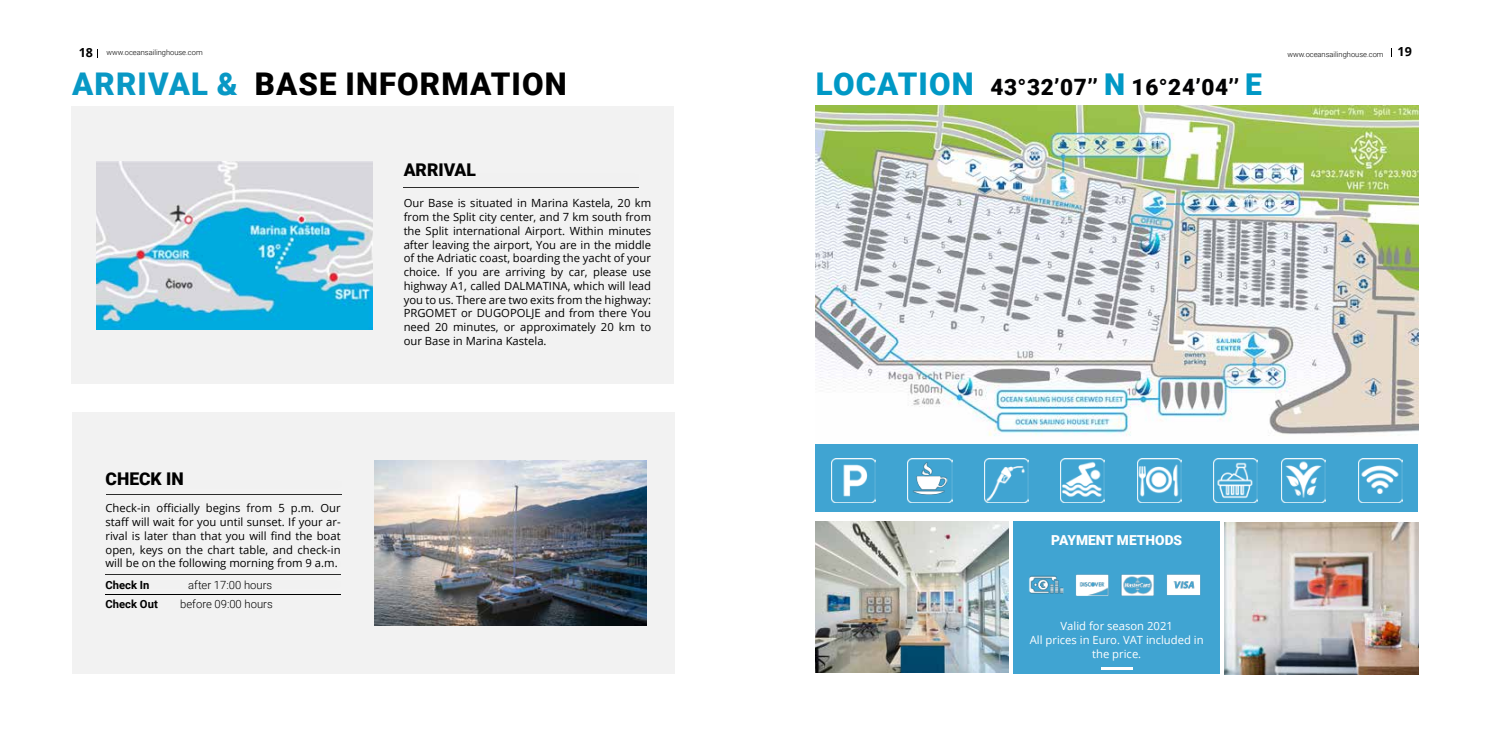
<style>
.page{position:relative;width:1489px;height:745px;background:#fff}
.page>*{position:absolute;margin:0;border:0;box-sizing:border-box;transform-origin:0 0}
.t1{font:900 31.25px "Roboto";letter-spacing:.035em;color:#000}
.t2{font:900 22.5px "Roboto";letter-spacing:.035em;color:#020203}
.t3{font:900 17.5px "Roboto";color:#000}
.t4{font:900 13.75px "Roboto";color:#fff}
.t5{font:11.25px/13.8px "Open Sans";color:#000;text-align:justify}
.t6{font:11.25px/13.8px "Open Sans";color:#fff;text-align:center}
.t7{font:300 11.25px "Roboto";color:#000}
.t8{font:700 11.25px "Roboto";color:#000}
.t9{font:300 7.5px "Roboto";color:#000}
.s1{font-family:"Open Sans";font-weight:700;font-size:12.5px}
.s2{color:#0898c5}
.s3{font-size:31.25px;color:#0098c5}
.s4{font-size:30px;color:#0098c5}
</style>
<div class="page">
<div style="left:71px;top:106px;width:602px;height:277px;background:#f2f2f2"></div>
<div style="left:72px;top:412px;width:602px;height:261px;background:#f2f2f2"></div>
<div style="left:1013px;top:521px;width:206px;height:152px;background:#40a4d2"></div>
<img style="left:1029px;top:575px;width:35px;height:19px">
<img style="left:1075px;top:574px;width:34px;height:22px">
<img style="left:1121px;top:574px;width:34px;height:22px">
<img style="left:1166px;top:574px;width:35px;height:22px">
<img style="left:97px;top:161px;width:275px;height:168px">
<img style="left:375px;top:460px;width:271px;height:164px">
<div style="left:815px;top:106px;width:602px;height:405px;background:#40a4d2"></div>
<img style="left:815px;top:106px;width:602px;height:337px">
<img style="left:815px;top:521px;width:193px;height:151px">
<img style="left:1224px;top:522px;width:193px;height:151px">
<img style="left:831px;top:458px;width:44px;height:44px">
<img style="left:907px;top:458px;width:45px;height:44px">
<img style="left:984px;top:458px;width:44px;height:44px">
<img style="left:1060px;top:458px;width:44px;height:44px">
<img style="left:1137px;top:458px;width:44px;height:44px">
<img style="left:1213px;top:458px;width:44px;height:44px">
<img style="left:1281px;top:458px;width:44px;height:44px">
<img style="left:1358px;top:458px;width:44px;height:44px">
<hr style="left:1100px;top:667px;width:32px;height:2px;background:#fff">
<hr style="left:403px;top:187px;width:235px;height:1px;background:#2d2d2c">
<hr style="left:106px;top:494px;width:235px;height:1px;background:#2d2d2c">
<hr style="left:105px;top:593px;width:235px;height:1px;background:#000">
<hr style="left:105px;top:574px;width:235px;height:1px;background:#2d2d2c">
<p class="t9" style="left:79px;top:47px;width:125px"><span class="s1">18</span> www.oceansailinghouse.com</p>
<p class="t9" style="left:1287px;top:49px;width:126px">www.oceansailinghouse.com <span class="s1">19</span></p>
<h1 class="t1" style="left:72px;top:62px;width:496px"><span class="s2">ARRIVAL &amp;</span> BASE INFORMATION</h1>
<h2 class="t2" style="left:816px;top:71px;width:447px"><span class="s3">LOCATION</span> 43°32’07’’ <span class="s4">N</span> 16°24’04’’ <span class="s4">E</span></h2>
<h3 class="t3" style="left:105px;top:466px;width:80px">CHECK IN</h3>
<p class="t5" style="left:105px;top:501px;width:237px">Check-in officially begins from 5 p.m. Our staff will wait for you until sunset. If your ar&shy;rival is later than that you will find the boat open, keys on the chart table, and check-in will be on the following morning from 9 a.m.</p>
<p class="t8" style="left:105px;top:576px;width:45px">Check In</p>
<p class="t7" style="left:188px;top:576px;width:85px">after 17:00 hours</p>
<p class="t8" style="left:105px;top:595px;width:54px">Check Out</p>
<p class="t7" style="left:180px;top:595px;width:94px">before 09:00 hours</p>
<h3 class="t3" style="left:403px;top:157px;width:74px">ARRIVAL</h3>
<p class="t5" style="left:403px;top:196px;width:249px">Our Base is situated in Marina Kastela, 20 km from the Split city center, and 7 km south from the Split international Airport. Within minutes after leaving the airport, You are in the middle of the Adriatic coast, boarding the yacht of your choice. If you are arriving by car, please use highway A1, called DALMATINA, which will lead you to us. There are two exits from the highway:<br>PRGOMET or DUGOPOLJE and from there You need 20 minutes, or approximately 20 km to our Base in Marina Kastela.</p>
<p class="t4" style="left:1051px;top:530px;width:132px">PAYMENT METHODS</p>
<p class="t6" style="left:1029px;top:618px;width:175px">Valid for season 2021<br>All prices in Euro. VAT included in the price.</p>
</div>
